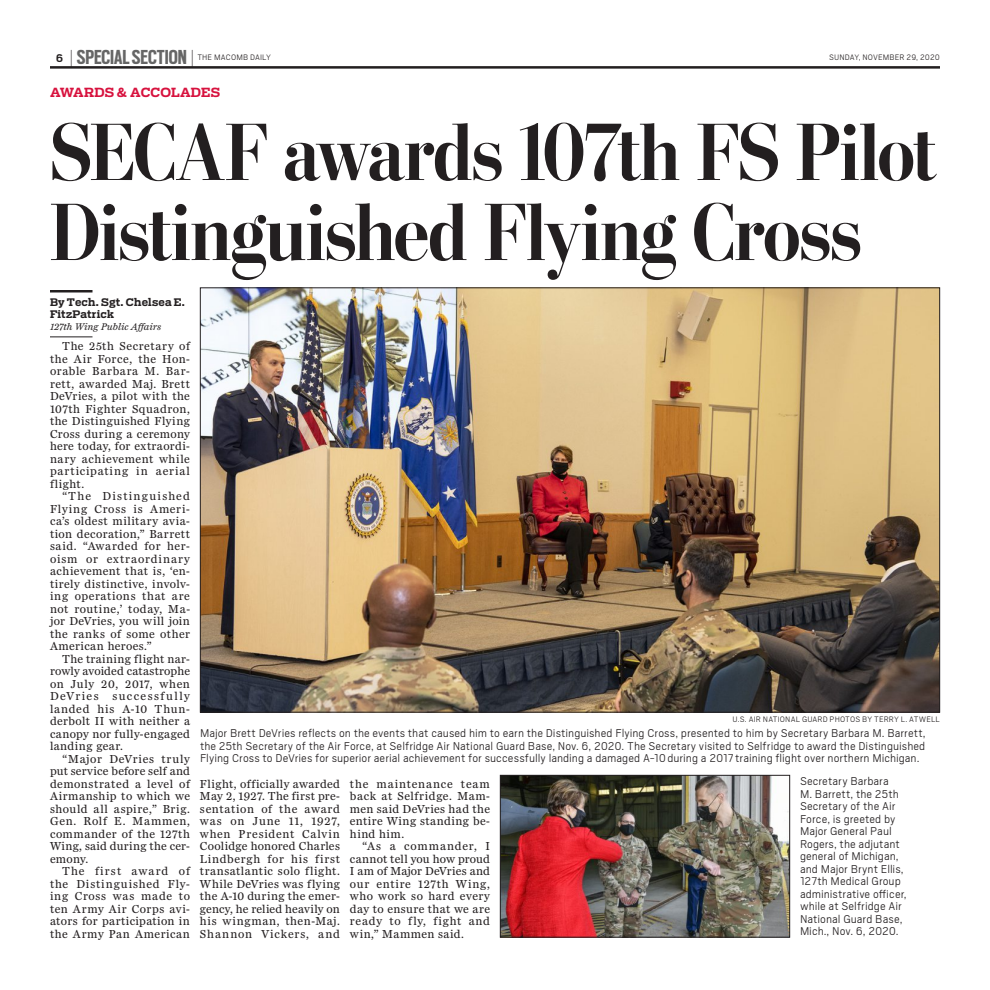
<style>
.page{position:relative;width:990px;height:990px;background:#fff}
.page>*{position:absolute;margin:0;border:0;box-sizing:border-box;transform-origin:0 0}
.t1{font:700 81.25px/80px "Stilson Display";letter-spacing:-.01em;color:#231f20}
.t2{font:700 22.5px "Scout Cond";color:#666}
.t3{font:300 12.5px/12.5px "Cub Scout";color:#231f20;text-align:justify}
.t4{font:700 12.5px "Receiver";color:#d7123e}
.t5{font:700 12.5px "Cub Scout";color:#231f20}
.t6{font:12px/12.5px "Miller Daily Two";letter-spacing:.04em;color:#231f20;text-align:justify}
.t7{font:700 10.25px/12.5px "Receiver";letter-spacing:.02em;color:#231f20}
.t8{font:italic 10px "Miller Daily Two";letter-spacing:.01em;color:#231f20}
.t9{font:300 8.75px "Cub Scout";letter-spacing:.01em;color:#231f20}
.s1{font-family:"Cub Scout";font-weight:300;font-size:21.5px;color:#231f20}
</style>
<div class="page">
<hr style="left:50px;top:290px;width:42px;height:2px;background:#231f20">
<hr style="left:50px;top:337px;width:42px;height:1px;background:#231f20">
<img style="left:202px;top:290px;width:736px;height:420px">
<img style="left:502px;top:777px;width:286px;height:159px">
<div style="left:500px;top:775px;width:290px;height:163px;border:1px solid #231f20"></div>
<hr style="left:50px;top:66px;width:890px;height:3px;background:#231f20">
<h2 class="t2" style="left:70px;top:43px;width:125px"><span class="s1">|</span> SPECIALSECTION <span class="s1">|</span></h2>
<p class="t5" style="left:56px;top:50px;width:9px">6</p>
<p class="t9" style="left:197px;top:55px;width:75px">THE MACOMB DAILY</p>
<p class="t9" style="left:829px;top:55px;width:112px">SUNDAY, NOVEMBER 29, 2020</p>
<p class="t4" style="left:50px;top:88px;width:172px">AWARDS &amp; ACCOLADES</p>
<h1 class="t1" style="left:50px;top:122px;width:887px">SECAF awards 107th FS Pilot<br>Distinguished Flying Cross</h1>
<p class="t7" style="left:50px;top:297px;width:137px">By Tech. Sgt. Chelsea E.<br>FitzPatrick</p>
<p class="t8" style="left:50px;top:324px;width:113px">127th Wing Public Affairs</p>
<p class="t6" style="left:50px;top:341px;width:142px;text-indent:12px">The 25th Secretary of the Air Force, the Hon&shy;orable Barbara M. Bar&shy;rett, awarded Maj. Brett DeVries, a pilot with the 107th Fighter Squadron, the Distinguished Flying Cross during a ceremony here today, for extraordi&shy;nary achievement while participating in aerial flight.</p>
<p class="t6" style="left:50px;top:491px;width:142px;text-indent:12px">“The Distinguished Flying Cross is Ameri&shy;ca’s oldest military avia&shy;tion decoration,” Barrett said. “Awarded for her&shy;oism or extraordinary achievement that is, ‘en&shy;tirely distinctive, involv&shy;ing operations that are not routine,’ today, Ma&shy;jor DeVries, you will join the ranks of some other American heroes.”</p>
<p class="t6" style="left:50px;top:653px;width:142px;text-indent:12px">The training flight nar&shy;rowly avoided catastrophe on July 20, 2017, when DeVries successfully landed his A-10 Thun&shy;derbolt II with neither a canopy nor fully-engaged landing gear.</p>
<p class="t6" style="left:50px;top:753px;width:142px;text-indent:12px">“Major DeVries truly put service before self and demonstrated a level of Airmanship to which we should all aspire,” Brig.<br>Gen. Rolf E. Mammen, commander of the 127th Wing, said during the cer&shy;emony.</p>
<p class="t6" style="left:50px;top:866px;width:142px;text-indent:12px">The first award of the Distinguished Fly&shy;ing Cross was made to ten Army Air Corps avi&shy;ators for participation in the Army Pan American</p>
<p class="t9" style="left:733px;top:716px;width:209px">U.S. AIR NATIONAL GUARD PHOTOS BY TERRY L. ATWELL</p>
<p class="t3" style="left:200px;top:728px;width:727px">Major Brett DeVries reflects on the events that caused him to earn the Distinguished Flying Cross, presented to him by Secretary Barbara M. Barrett, the 25th Secretary of the Air Force, at Selfridge Air National Guard Base, Nov. 6, 2020. The Secretary visited to Selfridge to award the Distinguished Flying Cross to DeVries for superior aerial achievement for successfully landing a damaged A-10during a 2017training flight over northern Michigan.</p>
<p class="t3" style="left:800px;top:776px;width:108px;text-align:left">Secretary Barbara<br>M. Barrett, the 25th<br>Secretary of the Air<br>Force, is greeted by<br>Major General Paul<br>Rogers, the adjutant general of Michigan, and Major Brynt Ellis,<br>127th Medical Group administrative officer, while at Selfridge Air<br>National Guard Base,<br>Mich., Nov. 6, 2020.</p>
<p class="t6" style="left:200px;top:778px;width:142px">Flight, officially awarded May 2, 1927. The first pre&shy;sentation of the award was on June 11, 1927, when President Calvin Coolidge honored Charles Lindbergh for his first transatlantic solo flight.<br>While DeVries was flying the A-10 during the emer&shy;gency, he relied heavily on his wingman, then-Maj.<br>Shannon Vickers, and</p>
<p class="t6" style="left:350px;top:778px;width:142px">the maintenance team back at Selfridge. Mam&shy;men said DeVries had the entire Wing standing be&shy;hind him.</p>
<p class="t6" style="left:350px;top:841px;width:142px;text-indent:12px">“As a commander, I cannot tell you how proud I am of Major DeVries and our entire 127th Wing, who work so hard every day to ensure that we are ready to fly, fight and win,” Mammen said.</p>
</div>
